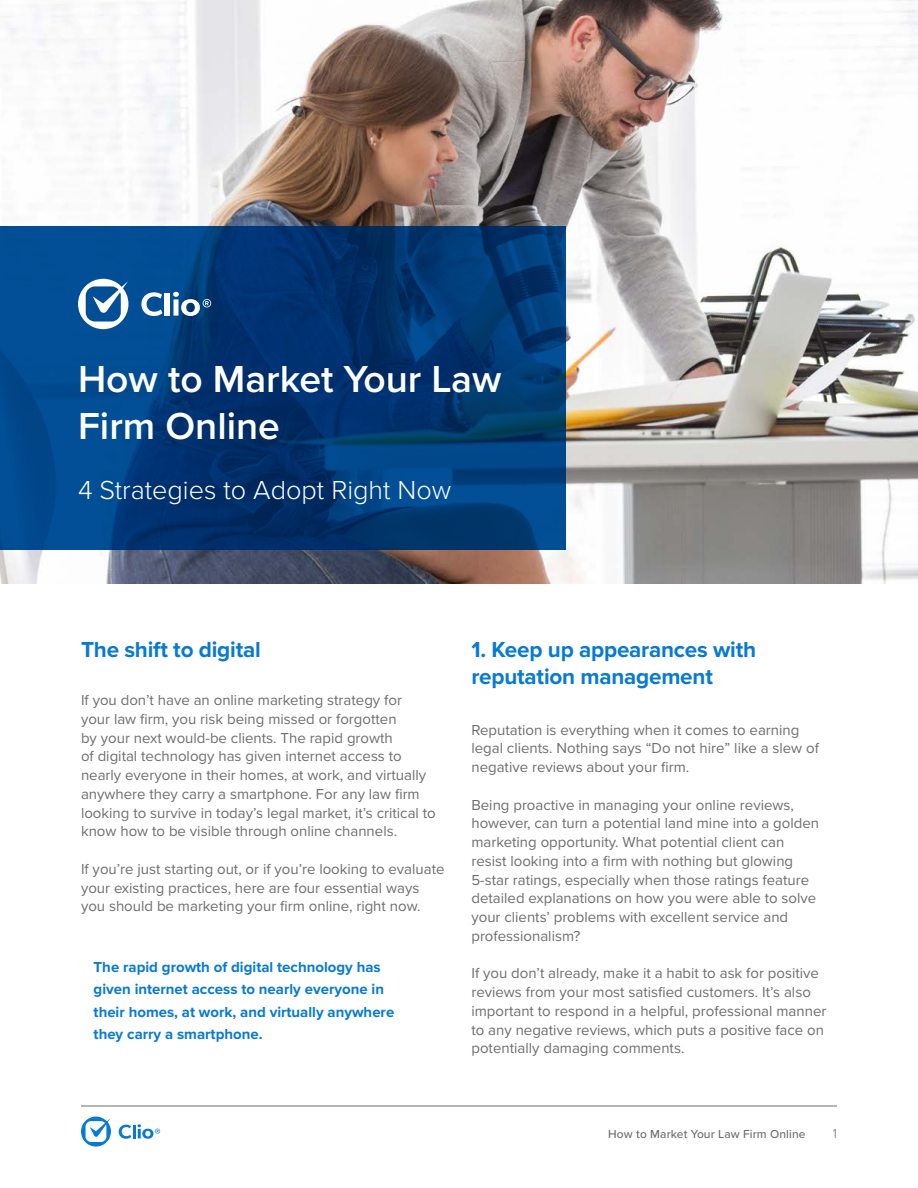
<style>
.page{position:relative;width:918px;height:1188px;background:#fff}
.page>*{position:absolute;margin:0;border:0;box-sizing:border-box;transform-origin:0 0}
.t1{font:600 39px/46.8px "Proxima Nova";color:#fff}
.t2{font:300 27px "Proxima Nova";color:#fff}
.t3{font:700 22.5px/27px "Proxima Nova";letter-spacing:-.01em;color:#087ad1}
.t4{font:15px/18.8px "Proxima Nova";color:#6d6e70}
.t5{font:700 15px/22.5px "Proxima Nova";color:#087ad1}
.t6{font:300 13.5px "Proxima Nova";color:#6d6e70}
.t7{font:500 12px "Proxima Nova";letter-spacing:.01em;color:#6d6e70}
</style>
<div class="page">
<svg style="left:119px;top:1124px;width:41px;height:15px"></svg>
<svg style="left:81px;top:1117px;width:30px;height:30px"></svg>
<hr style="left:81px;top:1106px;width:756px;height:1px;background:#6d6e70">
<img style="left:0;top:0;width:918px;height:583px">
<svg style="left:0;top:226px;width:566px;height:324px;background:#003c7a"></svg>
<svg style="left:141px;top:292px;width:21px;height:24px"></svg>
<div style="left:165px;top:293px;width:5px;height:23px;background:#fff"></div>
<svg style="left:173px;top:292px;width:38px;height:24px"></svg>
<svg style="left:78px;top:279px;width:50px;height:50px"></svg>
<h1 class="t1" style="left:78px;top:357px;width:425px">How to Market Your Law<br>Firm Online</h1>
<h2 class="t2" style="left:78px;top:470px;width:375px">4 Strategies to Adopt Right Now</h2>
<h3 class="t3" style="left:81px;top:637px;width:181px">The shift to digital</h3>
<p class="t4" style="left:81px;top:691px;width:356px">If you don’t have an online marketing strategy for<br>your law firm, you risk being missed or forgotten<br>by your next would-be clients. The rapid growth<br>of digital technology has given internet access to nearly everyone in their homes, at work, and virtually anywhere they carry a smartphone. For any law firm looking to survive in today’s legal market, it’s critical to know how to be visible through online channels.</p>
<p class="t4" style="left:81px;top:860px;width:365px">If you’re just starting out, or if you’re looking to evaluate your existing practices, here are four essential ways you should be marketing your firm online, right now.</p>
<p class="t5" style="left:94px;top:956px;width:302px">The rapid growth of digital technology has given internet access to nearly everyone in their homes, at work, and virtually anywhere they carry a smartphone.</p>
<h3 class="t3" style="left:471px;top:637px;width:286px">1. Keep up appearances with reputation management</h3>
<p class="t4" style="left:471px;top:720px;width:349px">Reputation is everything when it comes to earning legal clients. Nothing says “Do not hire” like a slew of negative reviews about your firm.</p>
<p class="t4" style="left:471px;top:795px;width:349px">Being proactive in managing your online reviews, however, can turn a potential land mine into a golden marketing opportunity. What potential client can resist looking into a firm with nothing but glowing 5-star ratings, especially when those ratings feature detailed explanations on how you were able to solve your clients’ problems with excellent service and professionalism?</p>
<p class="t4" style="left:471px;top:964px;width:356px">If you don’t already, make it a habit to ask for positive reviews from your most satisfied customers. It’s also important to respond in a helpful, professional manner to any negative reviews, which puts a positive face on potentially damaging comments.</p>
<p class="t7" style="left:608px;top:1125px;width:199px">How to Market Your Law Firm Online</p>
<p class="t6" style="left:833px;top:1123px;width:6px">1</p>
</div>
